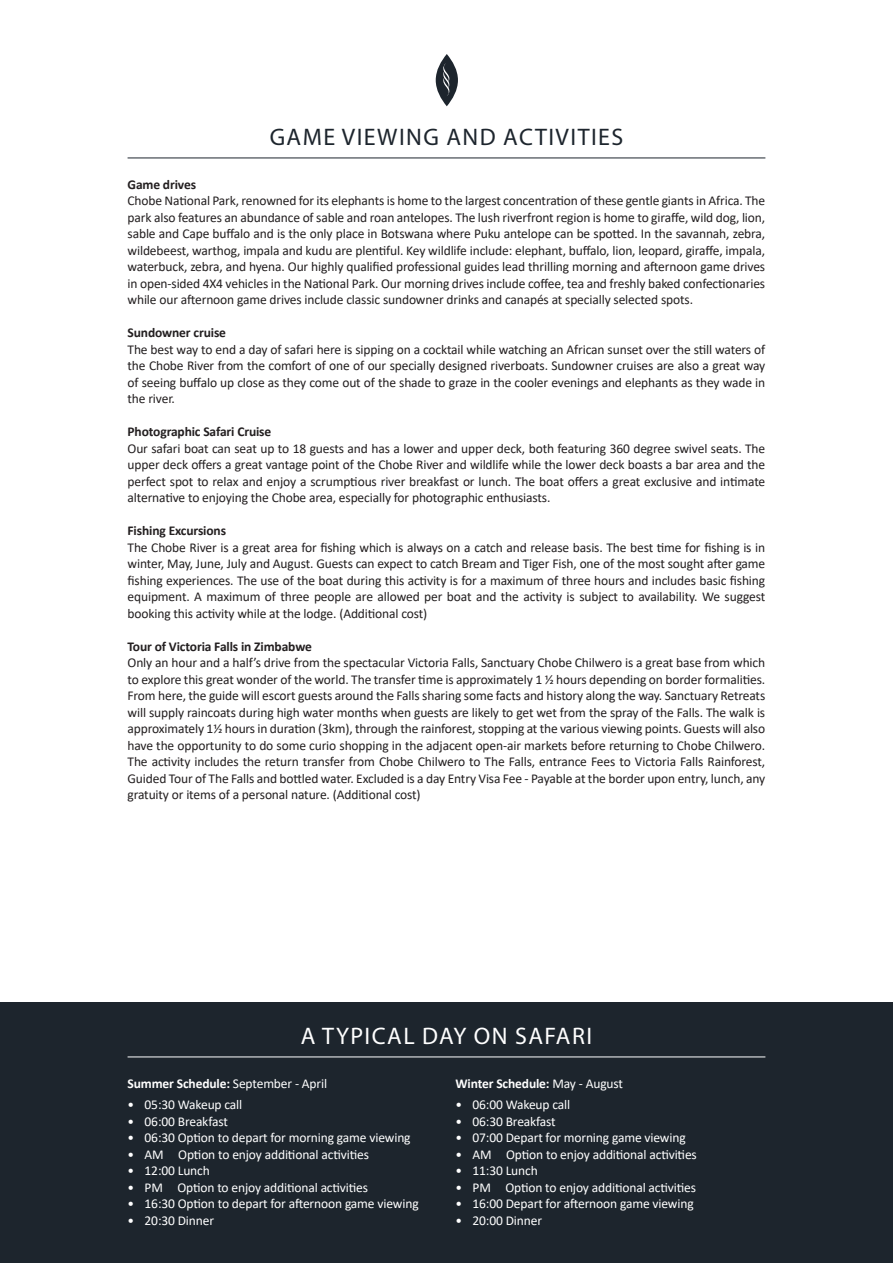
<style>
.page{position:relative;width:893px;height:1263px;background:#fff}
.page>*{position:absolute;margin:0;border:0;box-sizing:border-box;transform-origin:0 0}
.SR_Main_Title{font:24px "Myriad Pro";letter-spacing:.06em;color:#1d252d}
.SR_Main_Title-2{font:24px "Myriad Pro";letter-spacing:.06em;color:#fff}
.Body_text{font:13.5px/16.5px "Calibri";letter-spacing:-.01em;color:#231f20;text-align:justify}
.t1{font:13.5px "Calibri";letter-spacing:-.01em;color:#fff}
.Body_text-2{font:700 13.5px "Calibri";letter-spacing:-.01em;color:#231f20}
.Bullet{font:700 13.5px "Calibri";letter-spacing:-.01em;color:#fff}
.s1{font-weight:400}
</style>
<div class="page">
<hr style="left:128px;top:158px;width:637px;height:1px;background:#1d252d">
<svg style="left:436px;top:54px;width:22px;height:52px"></svg>
<div style="left:0;top:1002px;width:893px;height:261px;background:#1d252d"></div>
<hr style="left:128px;top:1056px;width:637px;height:1px;background:#fff">
<p class="SR_Main_Title" style="left:270px;top:122px;width:355px">GAME VIEWING AND ACTIVITIES</p>
<p class="Body_text-2" style="left:128px;top:175px;width:70px">Game drives</p>
<p class="Body_text" style="left:128px;top:192px;width:639px">Chobe National Park, renowned for its elephants is home to the largest concentration of these gentle giants in Africa. The park also features an abundance of sable and roan antelopes. The lush riverfront region is home to giraffe, wild dog, lion, sable and Cape buffalo and is the only place in Botswana where Puku antelope can be spotted. In the savannah, zebra, wildebeest, warthog, impala and kudu are plentiful. Key wildlife include: elephant, buffalo, lion, leopard, giraffe, impala, waterbuck, zebra, and hyena. Our highly qualified professional guides lead thrilling morning and afternoon game drives in open-sided 4X4 vehicles in the National Park. Our morning drives include coffee, tea and freshly baked confectionaries while our afternoon game drives include classic sundowner drinks and canapés at specially selected spots.</p>
<p class="Body_text-2" style="left:128px;top:323px;width:100px">Sundowner cruise</p>
<p class="Body_text" style="left:128px;top:341px;width:639px">The best way to end a day of safari here is sipping on a cocktail while watching an African sunset over the still waters of the Chobe River from the comfort of one of our specially designed riverboats. Sundowner cruises are also a great way of seeing buffalo up close as they come out of the shade to graze in the cooler evenings and elephants as they wade in the river.</p>
<p class="Body_text-2" style="left:128px;top:422px;width:145px">Photographic Safari Cruise</p>
<p class="Body_text" style="left:128px;top:440px;width:639px">Our safari boat can seat up to 18 guests and has a lower and upper deck, both featuring 360 degree swivel seats. The upper deck offers a great vantage point of the Chobe River and wildlife while the lower deck boasts a bar area and the perfect spot to relax and enjoy a scrumptious river breakfast or lunch. The boat offers a great exclusive and intimate alternative to enjoying the Chobe area, especially for photographic enthusiasts.</p>
<p class="Body_text-2" style="left:128px;top:521px;width:100px">Fishing Excursions</p>
<p class="Body_text" style="left:128px;top:539px;width:639px">The Chobe River is a great area for fishing which is always on a catch and release basis. The best time for fishing is in winter, May, June, July and August. Guests can expect to catch Bream and Tiger Fish, one of the most sought after game fishing experiences. The use of the boat during this activity is for a maximum of three hours and includes basic fishing equipment. A maximum of three people are allowed per boat and the activity is subject to availability. We suggest booking this activity while at the lodge. (Additional cost)</p>
<p class="Body_text-2" style="left:128px;top:637px;width:186px">Tour of Victoria Falls in Zimbabwe</p>
<p class="Body_text" style="left:128px;top:654px;width:639px">Only an hour and a half’s drive from the spectacular Victoria Falls, Sanctuary Chobe Chilwero is a great base from which to explore this great wonder of the world. The transfer time is approximately 1 ½ hours depending on border formalities.<br>From here, the guide will escort guests around the Falls sharing some facts and history along the way. Sanctuary Retreats will supply raincoats during high water months when guests are likely to get wet from the spray of the Falls. The walk is approximately 1½ hours in duration (3km), through the rainforest, stopping at the various viewing points. Guests will also have the opportunity to do some curio shopping in the adjacent open-air markets before returning to Chobe Chilwero.<br>The activity includes the return transfer from Chobe Chilwero to The Falls, entrance Fees to Victoria Falls Rainforest, Guided Tour of The Falls and bottled water. Excluded is a day Entry Visa Fee - Payable at the border upon entry, lunch, any gratuity or items of a personal nature. (Additional cost)</p>
<p class="SR_Main_Title-2" style="left:301px;top:1021px;width:293px">A TYPICAL DAY ON SAFARI</p>
<p class="Bullet" style="left:128px;top:1074px;width:201px">Summer Schedule: <span class="s1">September - April</span></p>
<p class="t1" style="left:128px;top:1095px;width:116px">• 05:30 Wakeup call</p>
<p class="t1" style="left:128px;top:1112px;width:102px">• 06:00 Breakfast</p>
<p class="t1" style="left:128px;top:1128px;width:285px">• 06:30 Option to depart for morning game viewing</p>
<p class="t1" style="left:128px;top:1145px;width:243px">• AM Option to enjoy additional activities</p>
<p class="t1" style="left:128px;top:1161px;width:84px">• 12:00 Lunch</p>
<p class="t1" style="left:128px;top:1178px;width:242px">• PM Option to enjoy additional activities</p>
<p class="t1" style="left:128px;top:1194px;width:293px">• 16:30 Option to depart for afternoon game viewing</p>
<p class="t1" style="left:128px;top:1211px;width:88px">• 20:30 Dinner</p>
<p class="Bullet" style="left:455px;top:1074px;width:169px">Winter Schedule: <span class="s1">May - August</span></p>
<p class="t1" style="left:455px;top:1095px;width:116px">• 06:00 Wakeup call</p>
<p class="t1" style="left:455px;top:1112px;width:102px">• 06:30 Breakfast</p>
<p class="t1" style="left:455px;top:1128px;width:232px">• 07:00 Depart for morning game viewing</p>
<p class="t1" style="left:455px;top:1145px;width:243px">• AM Option to enjoy additional activities</p>
<p class="t1" style="left:455px;top:1161px;width:84px">• 11:30 Lunch</p>
<p class="t1" style="left:455px;top:1178px;width:242px">• PM Option to enjoy additional activities</p>
<p class="t1" style="left:455px;top:1194px;width:240px">• 16:00 Depart for afternoon game viewing</p>
<p class="t1" style="left:455px;top:1211px;width:88px">• 20:00 Dinner</p>
</div>
